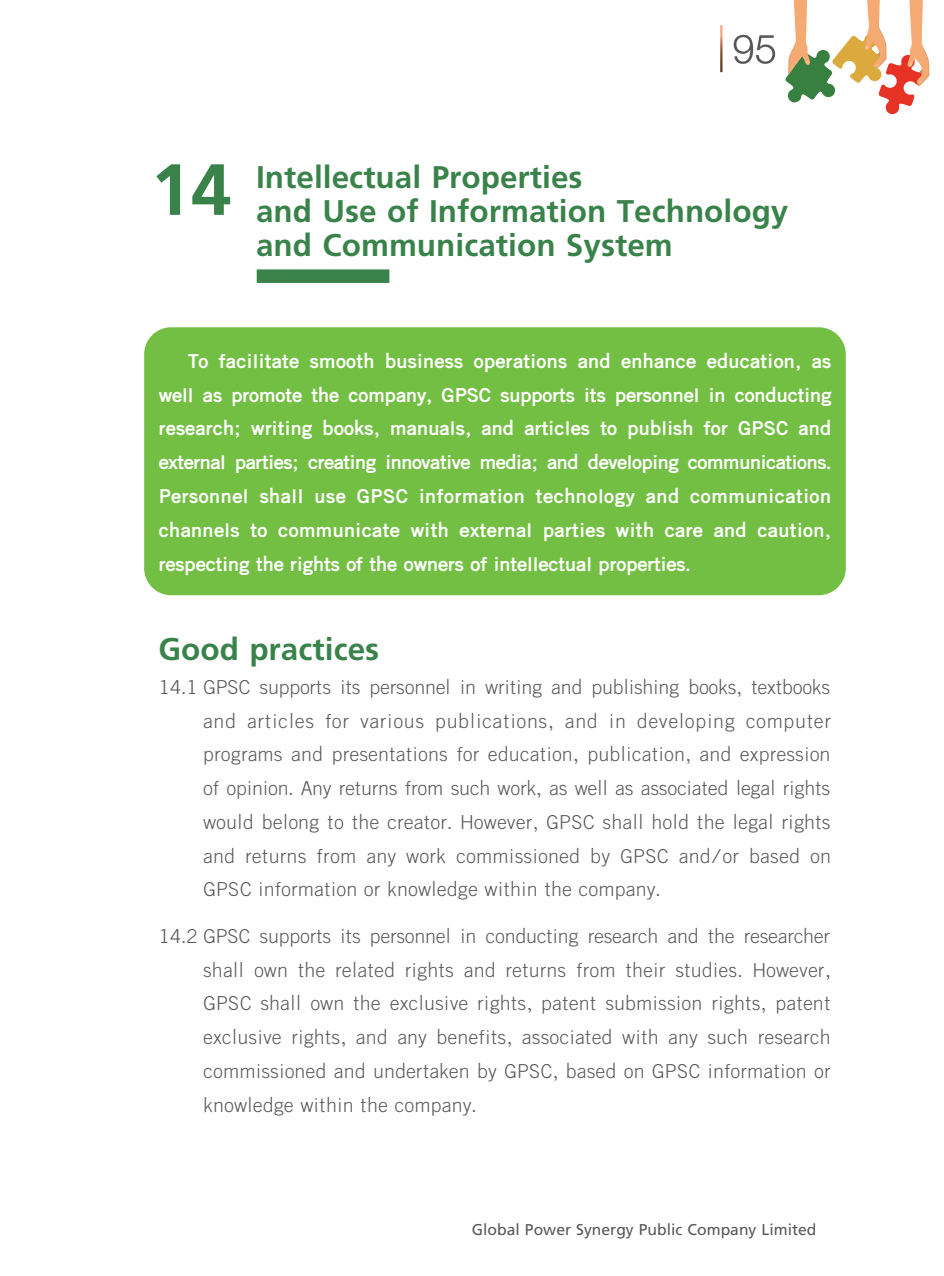
<style>
.page{position:relative;width:944px;height:1276px;background:#fff}
.page>*{position:absolute;margin:0;border:0;box-sizing:border-box;transform-origin:0 0}
.t1{font:700 83.25px "Sukhumvit";color:#39834a}
.t2{font:58.5px "DB Helvethaica X 45 Li";color:#57585a}
.t3{font:700 36px/33.8px "Sukhumvit";color:#39834a}
.t4{font:33.75px/33.8px "DB Manothai X";color:#57585a;text-align:justify}
.t5{font:700 33.75px/33.8px "DB Manothai X";color:#fff;text-align:justify}
.t6{font:18px "Sukhumvit";color:#57585a}
</style>
<div class="page">
<svg style="left:786px;top:0;width:144px;height:114px"></svg>
<div style="left:144px;top:327px;width:702px;height:268px;background:#73bf44;border-radius:27px"></div>
<div style="left:257px;top:269px;width:132px;height:14px;background:#39834a"></div>
<h2 class="t2" style="left:732px;top:18px;width:46px">95</h2>
<h1 class="t1" style="left:150px;top:136px;width:83px">14</h1>
<p class="t3" style="left:256px;top:163px;width:534px">Intellectual Properties<br>and Use of Information Technology and Communication System</p>
<p class="t5" style="left:159px;top:345px;width:674px;text-indent:29px">To facilitate smooth business operations and enhance education, as well as promote the company, GPSC supports its personnel in conducting research; writing books, manuals, and articles to publish for GPSC and external parties; creating innovative media; and developing communications.<br>Personnel shall use GPSC information technology and communication channels to communicate with external parties with care and caution, respecting the rights of the owners of intellectual properties.</p>
<p class="t3" style="left:158px;top:635px;width:222px">Good practices</p>
<p class="t4" style="left:203px;top:670px;width:629px;text-indent:-45px">14.1 GPSC supports its personnel in writing and publishing books, textbooks and articles for various publications, and in developing computer programs and presentations for education, publication, and expression of opinion. Any returns from such work, as well as associated legal rights would belong to the creator. However, GPSC shall hold the legal rights and returns from any work commissioned by GPSC and/or based on GPSC information or knowledge within the company.</p>
<p class="t4" style="left:203px;top:919px;width:629px;text-indent:-45px">14.2 GPSC supports its personnel in conducting research and the researcher shall own the related rights and returns from their studies. However, GPSC shall own the exclusive rights, patent submission rights, patent exclusive rights, and any benefits, associated with any such research commissioned and undertaken by GPSC, based on GPSC information or knowledge within the company.</p>
<p class="t6" style="left:472px;top:1218px;width:346px">Global Power Synergy Public Company Limited</p>
</div>
